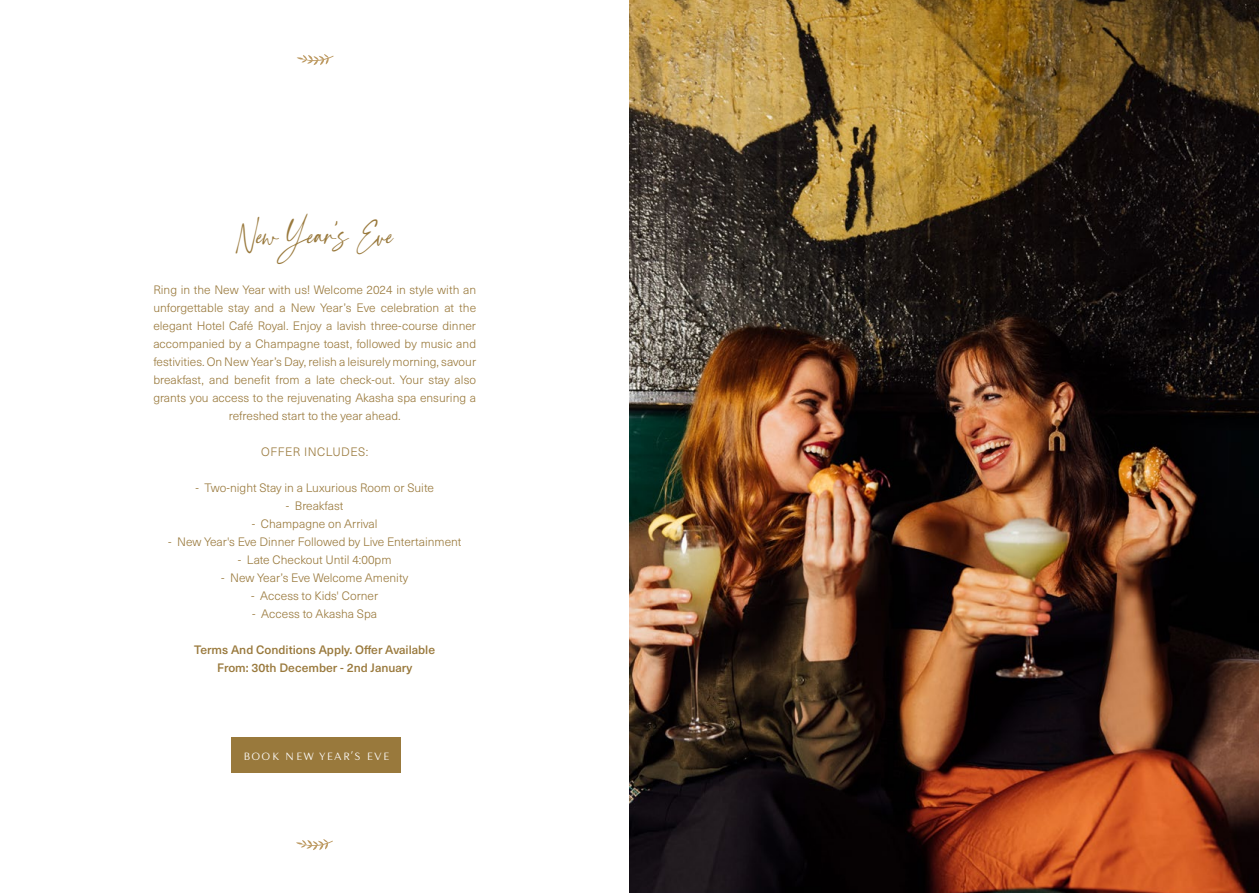
<style>
.page{position:relative;width:1259px;height:893px;background:#fff}
.page>*{position:absolute;margin:0;border:0;box-sizing:border-box;transform-origin:0 0}
.t1{font:34.5px "Tropical Country";color:#99793c}
.t2{font:300 12px/18px "Neue Haas Unica Pro";color:#99793c;text-align:center}
.t3{font:500 12px/18px "Neue Haas Unica Pro";color:#99793c;text-align:center}
.t4{font:300 12px "Neue Haas Unica Pro";letter-spacing:.04em;color:#99793c}
.t5{font:10.5px "The Set";color:#fff}
</style>
<div class="page">
<img style="left:629px;top:0;width:630px;height:893px">
<svg style="left:297px;top:54px;width:37px;height:11px"></svg>
<svg style="left:296px;top:839px;width:37px;height:11px"></svg>
<div style="left:231px;top:738px;width:170px;height:35px;background:#99793c"></div>
<h1 class="t1" style="left:236px;top:208px;width:159px">New Year’s Eve</h1>
<p class="t2" style="left:153px;top:281px;width:324px">Ring in the New Year with us! Welcome 2024 in style with an unforgettable stay and a New Year’s Eve celebration at the elegant Hotel Café Royal. Enjoy a lavish three-course dinner accompanied by a Champagne toast, followed by music and festivities. On New Year’s Day, relish a leisurely morning, savour breakfast, and benefit from a late check-out. Your stay also grants you access to the rejuvenating Akasha spa ensuring a refreshed start to the year ahead.</p>
<p class="t4" style="left:261px;top:445px;width:108px">OFFER INCLUDES:</p>
<p class="t2" style="left:196px;top:479px;width:240px">- Two-night Stay in a Luxurious Room or Suite</p>
<p class="t2" style="left:286px;top:497px;width:59px">- Breakfast</p>
<p class="t2" style="left:252px;top:515px;width:127px">- Champagne on Arrival</p>
<p class="t2" style="left:168px;top:533px;width:295px">- New Year's Eve Dinner Followed by Live Entertainment</p>
<p class="t2" style="left:238px;top:551px;width:155px">- Late Checkout Until 4:00pm</p>
<p class="t2" style="left:221px;top:569px;width:189px">- New Year’s Eve Welcome Amenity</p>
<p class="t2" style="left:251px;top:587px;width:129px">- Access to Kids' Corner</p>
<p class="t2" style="left:252px;top:605px;width:126px">- Access to Akasha Spa</p>
<p class="t3" style="left:194px;top:641px;width:242px">Terms And Conditions Apply. Offer Available<br>From: 30th December - 2nd January</p>
<p class="t5" style="left:351px;top:742px;width:5px">,</p>
<p class="t5" style="left:242px;top:750px;width:149px">BOOK NEW YEAR S EVE</p>
</div>
